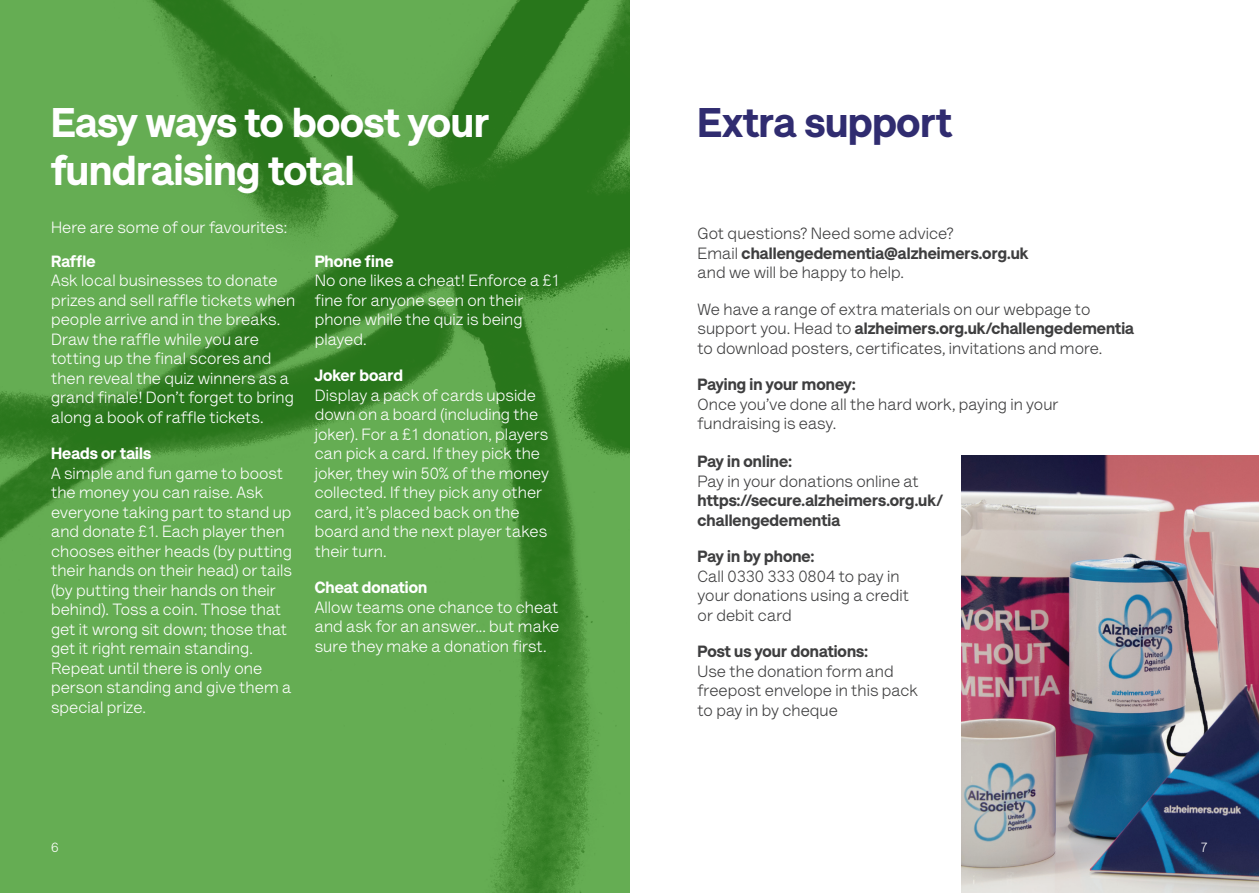
<style>
.page{position:relative;width:1259px;height:893px;background:#fff}
.page>*{position:absolute;margin:0;border:0;box-sizing:border-box;transform-origin:0 0}
.L1_Subhead_16pt{font:900 42px/48px "AS Lettera Text";letter-spacing:-.005em;color:#fff}
.L1_Subhead_16pt-2{font:900 42px "AS Lettera Text";color:#302c70}
.Body_copy_9pt_11pt_9{font:16.5px/19.5px "AS Lettera Text";letter-spacing:.005em;color:#fff}
.Body_copy_9pt_11pt_9-2{font:16.5px/19.5px "AS Lettera Text";letter-spacing:.005em;color:#3e3e3f}
.Body_copy_9pt_11pt_9-3{font:900 16.5px/19.5px "AS Lettera Text";letter-spacing:.005em;color:#3e3e3f}
.Body_copy_9pt_11pt_9-4{font:13.5px "AS Lettera Text";color:#fff}
.s1{font-weight:900}
.s2{font-weight:400}
</style>
<div class="page">
<img style="left:961px;top:455px;width:298px;height:438px">
<img style="left:0;top:0;width:629px;height:893px">
<p class="L1_Subhead_16pt" style="left:51px;top:95px;width:440px">Easy ways to boost your fundraising total</p>
<p class="L1_Subhead_16pt-2" style="left:697px;top:88px;width:255px">Extra support</p>
<p class="Body_copy_9pt_11pt_9" style="left:51px;top:217px;width:238px">Here are some of our favourites:</p>
<p class="Body_copy_9pt_11pt_9-2" style="left:697px;top:223px;width:332px">Got questions? Need some advice?<br>Email <span class="s1">challengedementia@alzheimers.org.uk </span>and we will be happy to help.</p>
<p class="Body_copy_9pt_11pt_9-2" style="left:697px;top:298px;width:438px">We have a range of extra materials on our webpage to support you. Head to <span class="s1">alzheimers.org.uk/challengedementia </span>to download posters, certificates, invitations and more.</p>
<p class="Body_copy_9pt_11pt_9-2" style="left:697px;top:374px;width:362px"><span class="s1">Paying in your money:<br></span>Once you’ve done all the hard work, paying in your fundraising is easy.</p>
<p class="Body_copy_9pt_11pt_9-3" style="left:697px;top:450px;width:247px">Pay in online:<br><span class="s2">Pay in your donations online at </span>https://secure.alzheimers.org.uk/ challengedementia</p>
<p class="Body_copy_9pt_11pt_9-2" style="left:697px;top:545px;width:213px"><span class="s1">Pay in by phone:<br></span>Call 0330 333 0804 to pay in your donations using a credit or debit card</p>
<p class="Body_copy_9pt_11pt_9-2" style="left:697px;top:640px;width:222px"><span class="s1">Post us your donations:<br></span>Use the donation form and freepost envelope in this pack to pay in by cheque</p>
<p class="Body_copy_9pt_11pt_9" style="left:315px;top:250px;width:246px"><span class="s1">Phone fine<br></span>No one likes a cheat! Enforce a £1 fine for anyone seen on their phone while the quiz is being played.</p>
<p class="Body_copy_9pt_11pt_9" style="left:315px;top:365px;width:236px"><span class="s1">Joker board<br></span>Display a pack of cards upside down on a board (including the joker). For a £1 donation, players can pick a card. If they pick the joker, they win 50% of the money collected. If they pick any other card, it’s placed back on the board and the next player takes their turn.</p>
<p class="Body_copy_9pt_11pt_9" style="left:315px;top:577px;width:246px"><span class="s1">Cheat donation<br></span>Allow teams one chance to cheat and ask for an answer... but make sure they make a donation first.</p>
<p class="Body_copy_9pt_11pt_9" style="left:51px;top:250px;width:246px"><span class="s1">Raffle<br></span>Ask local businesses to donate prizes and sell raffle tickets when people arrive and in the breaks.<br>Draw the raffle while you are totting up the final scores and then reveal the quiz winners as a grand finale! Don’t forget to bring along a book of raffle tickets.</p>
<p class="Body_copy_9pt_11pt_9" style="left:51px;top:443px;width:242px"><span class="s1">Heads or tails<br></span>A simple and fun game to boost the money you can raise. Ask everyone taking part to stand up and donate £1. Each player then chooses either heads (by putting their hands on their head) or tails (by putting their hands on their behind). Toss a coin. Those that get it wrong sit down; those that get it right remain standing.<br>Repeat until there is only one person standing and give them a special prize.</p>
<p class="Body_copy_9pt_11pt_9-4" style="left:51px;top:837px;width:9px">6</p>
<p class="Body_copy_9pt_11pt_9-4" style="left:1200px;top:837px;width:9px">7</p>
</div>
